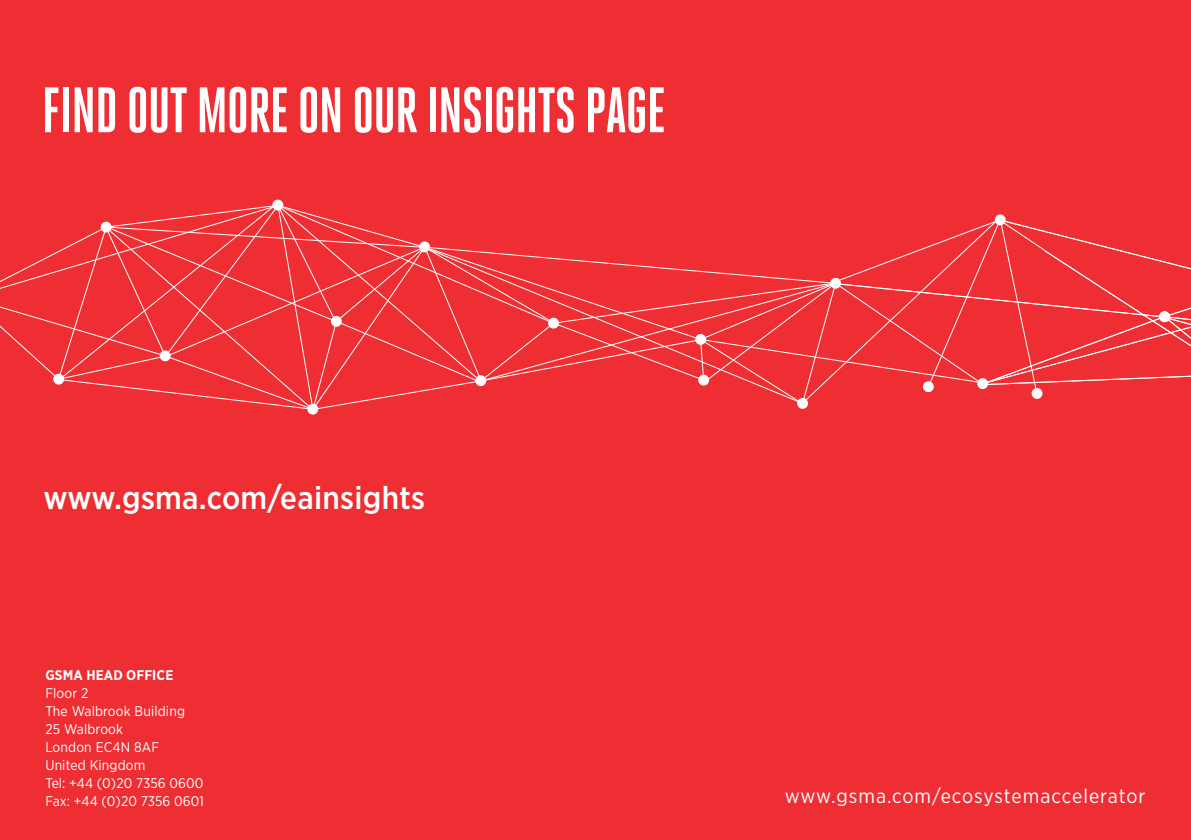
<style>
.page{position:relative;width:1191px;height:840px;background:#fff}
.page>*{position:absolute;margin:0;border:0;box-sizing:border-box;transform-origin:0 0}
.Startup_Heading{font:700 64px "Heroic Condensed";letter-spacing:-.02em;color:#fff}
.Quote_-_Small_-_Red{font:500 32px "Gotham Narrow";letter-spacing:.01em;color:#fff}
.t1{font:20px "Gotham Narrow";letter-spacing:.045em;color:#fff}
.t2{font:14px "Gotham Narrow";letter-spacing:.01em;color:#fff}
.t3{font:700 14px "Gotham Narrow";letter-spacing:.01em;color:#fff}
</style>
<div class="page">
<div style="left:0;top:0;width:1191px;height:839px;background:#ee2e33"></div>
<svg style="left:272px;top:199px;width:11px;height:11px"></svg>
<div style="left:307px;top:403px;width:11px;height:11px;background:#fff;border-radius:50%"></div>
<svg style="left:0;top:202px;width:1191px;height:208px"></svg>
<p class="Startup_Heading" style="left:42px;top:75px;width:626px">FIND OUT MORE ON OUR INSIGHTS PAGE</p>
<p class="Quote_-_Small_-_Red" style="left:43px;top:477px;width:383px">www.gsma.com/eainsights</p>
<p class="t3" style="left:45px;top:665px;width:129px">GSMA HEAD OFFICE</p>
<p class="t2" style="left:45px;top:683px;width:45px">Floor 2</p>
<p class="t2" style="left:45px;top:701px;width:141px">The Walbrook Building</p>
<p class="t2" style="left:45px;top:719px;width:79px">25 Walbrook</p>
<p class="t2" style="left:45px;top:737px;width:115px">London EC4N 8AF</p>
<p class="t2" style="left:45px;top:755px;width:101px">United Kingdom</p>
<p class="t2" style="left:45px;top:773px;width:160px">Tel: +44 (0)20 7356 0600</p>
<p class="t2" style="left:45px;top:791px;width:160px">Fax: +44 (0)20 7356 0601</p>
<p class="t1" style="left:784px;top:782px;width:362px">www.gsma.com/ecosystemaccelerator</p>
</div>
